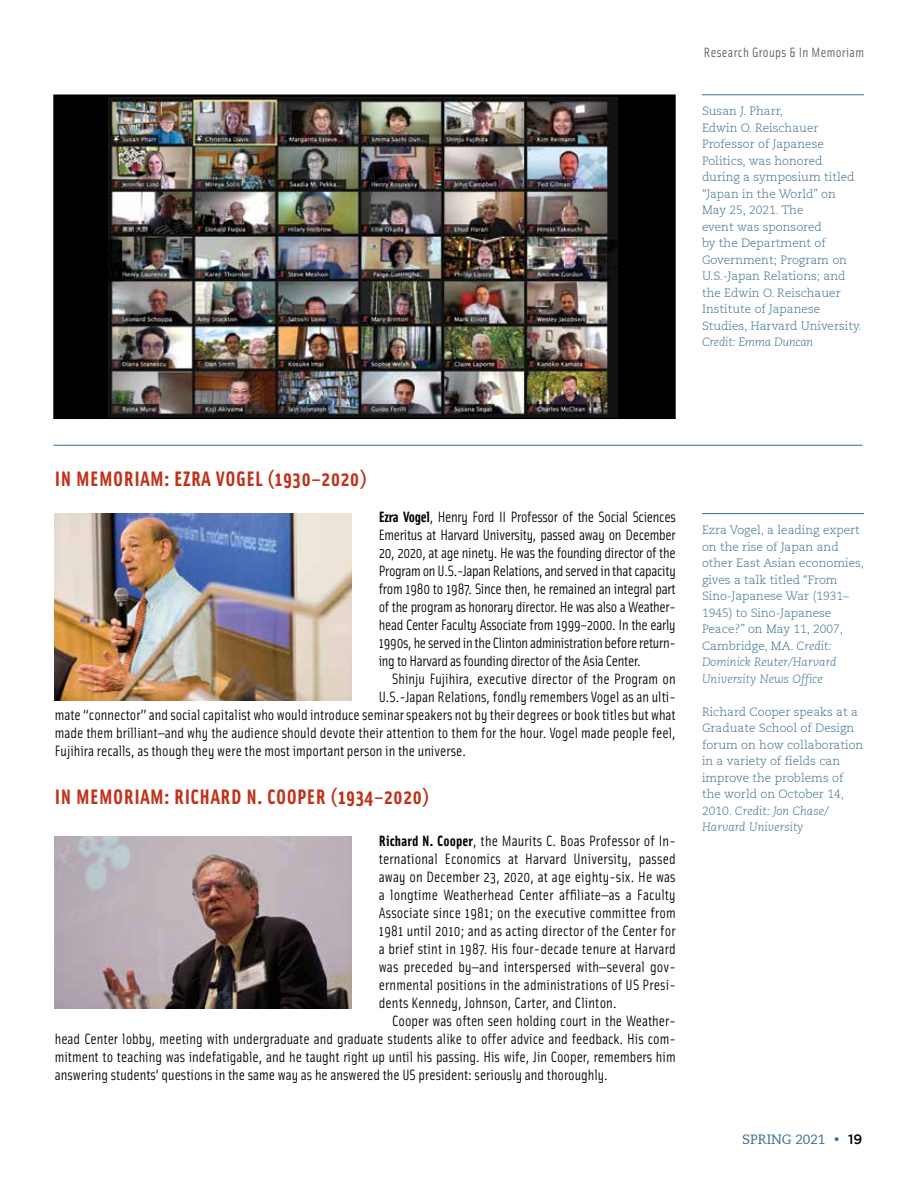
<style>
.page{position:relative;width:918px;height:1188px;background:#fff}
.page>*{position:absolute;margin:0;border:0;box-sizing:border-box;transform-origin:0 0}
.t1{font:700 21px "Solex";letter-spacing:.025em;color:#c0311a}
.t2{font:15px/18px "Solex";color:#000;text-align:justify}
.t3{font:13.5px "Solex";letter-spacing:.025em;color:#58595b}
.t4{font:13.5px "Caecilia";color:#3b6e8f}
.t5{font:300 12px/16.5px "Caecilia";color:#3b6e8f}
.t6{font:italic 300 12px "Caecilia";letter-spacing:-.02em;color:#3b6e8f}
.s1{font-weight:700}
.s2{font-style:italic}
.s3{font-family:"Gotham";font-weight:500}
.s4{font-family:"Gotham";font-weight:500;color:#000}
</style>
<div class="page">
<img style="left:54px;top:836px;width:298px;height:173px">
<div style="left:54px;top:95px;width:621px;height:323px;background:#000"></div>
<img style="left:109px;top:97px;width:509px;height:319px">
<div style="left:53px;top:94px;width:623px;height:325px;border:2px solid #000"></div>
<hr style="left:53px;top:445px;width:810px;height:1px;background:#3b6e8f">
<img style="left:55px;top:513px;width:297px;height:188px">
<hr style="left:702px;top:513px;width:162px;height:1px;background:#3b6e8f">
<hr style="left:702px;top:94px;width:162px;height:1px;background:#3b6e8f">
<p class="t3" style="left:704px;top:43px;width:162px">Research Groups &amp; In Memoriam</p>
<p class="t5" style="left:702px;top:103px;width:161px">Susan J. Pharr,<br>Edwin O. Reischauer<br>Professor of Japanese<br>Politics, was honored during a symposium titled “Japan in the World” on<br>May 25, 2021. The<br>event was sponsored<br>by the Department of<br>Government; Program on<br>U.S.-Japan Relations; and the Edwin O. Reischauer<br>Institute of Japanese<br>Studies, Harvard University.</p>
<p class="t6" style="left:702px;top:335px;width:113px">Credit: Emma Duncan</p>
<h1 class="t1" style="left:55px;top:465px;width:314px">IN MEMORIAM: EZRA VOGEL (1930–2020)</h1>
<p class="t2" style="left:379px;top:507px;width:298px"><span class="s1">Ezra Vogel</span>, Henry Ford II Professor of the Social Sciences Emeritus at Harvard University, passed away on December 20, 2020, at age ninety. He was the founding director of the Program on U.S.-Japan Relations, and served in that capacity from 1980 to 1987. Since then, he remained an integral part of the program as honorary director. He was also a Weather&shy;head Center Faculty Associate from 1999–2000. In the early 1990s, he served in the Clinton administration before return&shy;ing to Harvard as founding director of the Asia Center.</p>
<p class="t2" style="left:392px;top:669px;width:285px">Shinju Fujihira, executive director of the Program on</p>
<p class="t2" style="left:379px;top:687px;width:298px">U.S.-Japan Relations, fondly remembers Vogel as an ulti-</p>
<p class="t2" style="left:55px;top:705px;width:623px">mate “connector” and social capitalist who would introduce seminar speakers not by their degrees or book titles but what</p>
<p class="t2" style="left:55px;top:723px;width:622px">made them brilliant—and why the audience should devote their attention to them for the hour. Vogel made people feel,</p>
<p class="t2" style="left:55px;top:741px;width:413px">Fujihira recalls, as though they were the most important person in the universe.</p>
<h1 class="t1" style="left:55px;top:783px;width:376px">IN MEMORIAM: RICHARD N. COOPER (1934–2020)</h1>
<p class="t2" style="left:379px;top:831px;width:298px"><span class="s1">Richard N. Cooper</span>, the Maurits C. Boas Professor of In&shy;ternational Economics at Harvard University, passed away on December 23, 2020, at age eighty-six. He was a longtime Weatherhead Center affiliate—as a Faculty Associate since 1981; on the executive committee from 1981 until 2010; and as acting director of the Center for a brief stint in 1987. His four-decade tenure at Harvard was preceded by—and interspersed with—several gov&shy;ernmental positions in the administrations of US Presi&shy;dents Kennedy, Johnson, Carter, and Clinton.</p>
<p class="t2" style="left:55px;top:1011px;width:622px;text-indent:337px">Cooper was often seen holding court in the Weather&shy;head Center lobby, meeting with undergraduate and graduate students alike to offer advice and feedback. His com&shy;mitment to teaching was indefatigable, and he taught right up until his passing. His wife, Jin Cooper, remembers him answering students’ questions in the same way as he answered the US president: seriously and thoroughly.</p>
<p class="t5" style="left:702px;top:522px;width:164px">Ezra Vogel, a leading expert on the rise of Japan and other East Asian economies, gives a talk titled “From<br>Sino-Japanese War (1931–<br>1945) to Sino-Japanese<br>Peace?” on May 11, 2007,<br>Cambridge, MA. <span class="s2">Credit:<br>Dominick Reuter/Harvard<br>University News Office</span></p>
<p class="t5" style="left:702px;top:704px;width:163px">Richard Cooper speaks at a<br>Graduate School of Design forum on how collaboration in a variety of fields can improve the problems of the world on October 14,<br>2010. <span class="s2">Credit: Jon Chase/<br>Harvard University</span></p>
<p class="t4" style="left:742px;top:1132px;width:122px">SPRING 2021 <span class="s3">•</span> <span class="s4">19</span></p>
</div>
